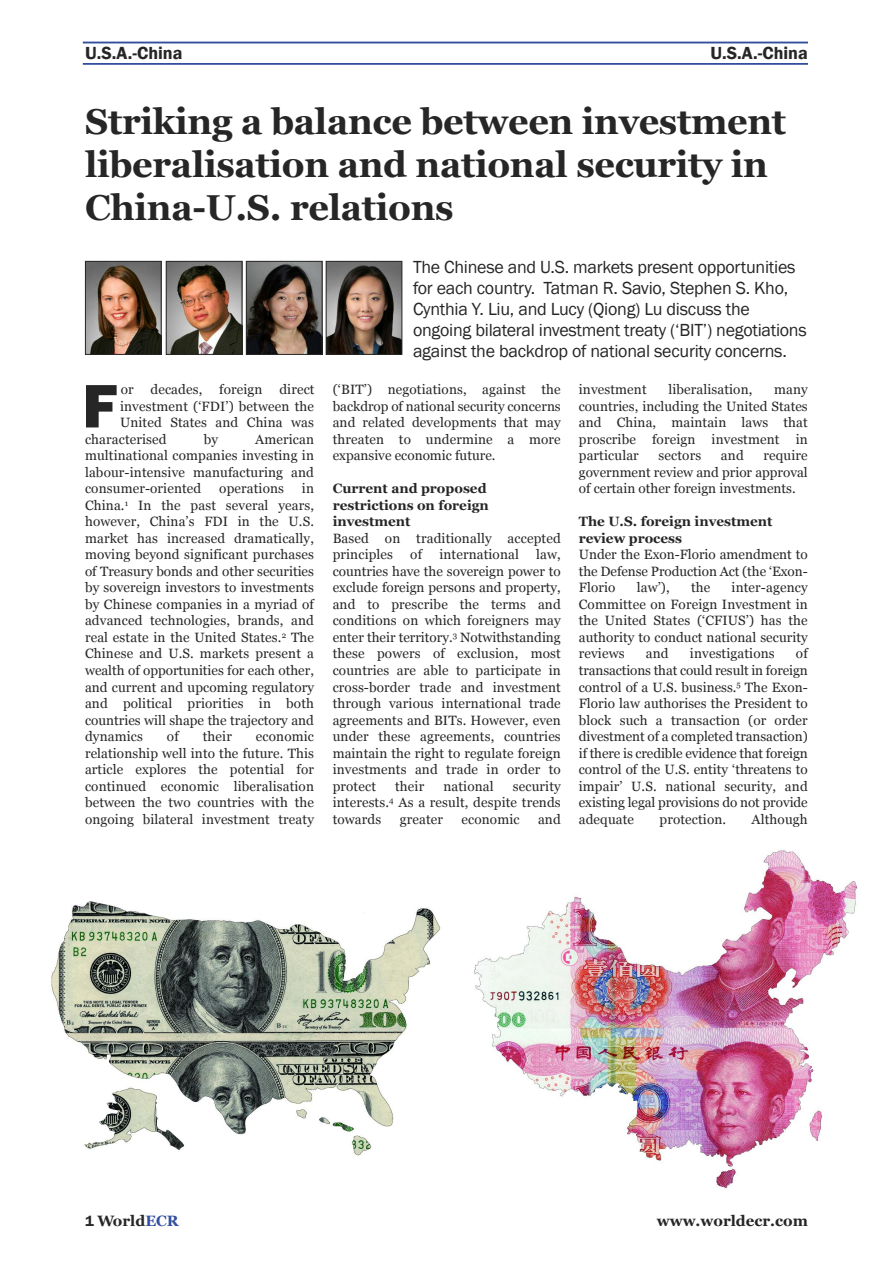
<style>
.page{position:relative;width:893px;height:1263px;background:#fff}
.page>*{position:absolute;margin:0;border:0;box-sizing:border-box;transform-origin:0 0}
.t1{font:800 63.6px "Franklin Gothic";color:#272627}
.t2{font:700 36px/43.2px "Georgia";letter-spacing:-.01em;color:#272627}
.t3{font:18px/21px "Franklin Gothic";letter-spacing:-.015em;color:#272627}
.t4{font:600 18px "Franklin Gothic";color:#272627}
.t5{font:700 15px "Georgia";color:#272627}
.t6{font:13.5px/16.5px "Georgia";letter-spacing:.01em;color:#272627;text-align:justify}
.t7{font:700 13.5px/16.5px "Georgia";color:#272627}
.s1{font-family:"Franklin Gothic";font-weight:600}
.s2{color:#324f9f}
</style>
<div class="page">
<hr style="left:83px;top:42px;width:725px;height:1px;background:#324f9f">
<hr style="left:83px;top:63px;width:725px;height:2px;background:#324f9f">
<img style="left:87px;top:263px;width:73px;height:90px">
<div style="left:85px;top:261px;width:77px;height:94px;border:1px solid #272627"></div>
<img style="left:168px;top:263px;width:72px;height:90px">
<div style="left:166px;top:261px;width:76px;height:94px;border:1px solid #272627"></div>
<img style="left:248px;top:263px;width:72px;height:90px">
<div style="left:246px;top:261px;width:76px;height:94px;border:1px solid #272627"></div>
<img style="left:328px;top:263px;width:72px;height:90px">
<div style="left:326px;top:261px;width:76px;height:94px;border:1px solid #272627"></div>
<img style="left:51px;top:849px;width:807px;height:340px">
<h3 class="t4" style="left:85px;top:42px;width:99px">U.S.A.-China</h3>
<h3 class="t4" style="left:710px;top:42px;width:99px">U.S.A.-China</h3>
<h2 class="t2" style="left:85px;top:99px;width:703px">Striking a balance between investment liberalisation and national security in<br>China-U.S. relations</h2>
<p class="t3" style="left:413px;top:256px;width:395px">The Chinese and U.S. markets present opportunities for each country. Tatman R. Savio, Stephen S. Kho, Cynthia Y. Liu, and Lucy (Qiong) Lu discuss the ongoing bilateral investment treaty (‘BIT’) negotiations against the backdrop of national security concerns.</p>
<p class="t6" style="left:579px;top:381px;width:69px">investment</p>
<p class="t6" style="left:668px;top:381px;width:86px">liberalisation,</p>
<p class="t6" style="left:333px;top:381px;width:230px">(‘BIT’) negotiations, against the backdrop of national security concerns and related developments that may threaten to undermine a more expansive economic future.</p>
<p class="t7" style="left:333px;top:480px;width:158px">Current and proposed restrictions on foreign investment</p>
<p class="t6" style="left:333px;top:530px;width:230px">Based on traditionally accepted principles</p>
<h1 class="t1" style="left:82px;top:369px;width:36px">F</h1>
<p class="t6" style="left:121px;top:381px;width:195px">or decades, foreign direct</p>
<p class="t6" style="left:579px;top:381px;width:230px;text-indent:195px">many countries, including the United States and China, maintain laws that proscribe foreign investment in particular</p>
<p class="t6" style="left:120px;top:398px;width:195px">investment (‘FDI’) between the</p>
<p class="t6" style="left:120px;top:414px;width:195px">United States and China was</p>
<p class="t6" style="left:85px;top:431px;width:83px">characterised</p>
<p class="t6" style="left:204px;top:431px;width:16px">by</p>
<p class="t6" style="left:85px;top:431px;width:230px;text-indent:170px">American multinational companies investing in labour-intensive manufacturing and consumer-oriented</p>
<p class="t6" style="left:659px;top:447px;width:44px">sectors</p>
<p class="t6" style="left:721px;top:447px;width:24px">and</p>
<p class="t6" style="left:579px;top:447px;width:230px;text-indent:185px">require government review and prior approval of certain other foreign investments.</p>
<p class="t7" style="left:579px;top:513px;width:195px">The U.S. foreign investment review process</p>
<p class="t6" style="left:579px;top:546px;width:230px">Under the Exon-Florio amendment to the Defense Production Act (the ‘Exon-Florio</p>
<p class="t6" style="left:85px;top:480px;width:230px;text-indent:217px">in China.<sup>1</sup> In the past several years, however, China’s FDI in the U.S. market has increased dramatically, moving beyond significant purchases of Treasury bonds and other securities by sovereign investors to investments by Chinese companies in a myriad of advanced technologies, brands, and real estate in the United States.<sup>2</sup> The Chinese and U.S. markets present a wealth of opportunities for each other, and current and upcoming regulatory and political priorities in both countries will shape the trajectory and dynamics</p>
<p class="t6" style="left:219px;top:480px;width:66px">operations</p>
<p class="t6" style="left:333px;top:546px;width:230px;text-indent:203px">law, countries have the sovereign power to exclude foreign persons and property, and to prescribe the terms and conditions on which foreigners may enter their territory.<sup>3</sup> Notwithstanding these powers of exclusion, most countries are able to participate in cross-border trade and investment through various international trade agreements and BITs. However, even under these agreements, countries maintain the right to regulate foreign investments and trade in order to protect</p>
<p class="t6" style="left:410px;top:546px;width:13px">of</p>
<p class="t6" style="left:439px;top:546px;width:81px">international</p>
<p class="t6" style="left:637px;top:579px;width:35px">law’),</p>
<p class="t6" style="left:691px;top:579px;width:21px">the</p>
<p class="t6" style="left:579px;top:579px;width:230px;text-indent:153px">inter-agency Committee on Foreign Investment in the United States (‘CFIUS’) has the authority to conduct national security reviews</p>
<p class="t6" style="left:579px;top:645px;width:230px;text-indent:217px">of transactions that could result in foreign control of a U.S. business.<sup>5</sup> The Exon-Florio law authorises the President to block such a transaction (or order divestment of a completed transaction) if there is credible evidence that foreign control of the U.S. entity ‘threatens to impair’ U.S. national security, and existing legal provisions do not provide adequate</p>
<p class="t6" style="left:646px;top:645px;width:24px">and</p>
<p class="t6" style="left:690px;top:645px;width:86px">investigations</p>
<p class="t6" style="left:167px;top:728px;width:13px">of</p>
<p class="t6" style="left:203px;top:728px;width:31px">their</p>
<p class="t6" style="left:85px;top:728px;width:230px;text-indent:171px">economic relationship well into the future. This article explores the potential for continued economic liberalisation between the two countries with the ongoing bilateral investment treaty</p>
<p class="t6" style="left:395px;top:777px;width:31px">their</p>
<p class="t6" style="left:443px;top:777px;width:52px">national</p>
<p class="t6" style="left:333px;top:777px;width:230px;text-indent:180px">security interests.<sup>4</sup> As a result, despite trends towards</p>
<p class="t6" style="left:659px;top:810px;width:68px">protection.</p>
<p class="t6" style="left:752px;top:810px;width:58px">Although</p>
<p class="t6" style="left:400px;top:810px;width:45px">greater</p>
<p class="t6" style="left:461px;top:810px;width:60px">economic</p>
<p class="t6" style="left:538px;top:810px;width:24px">and</p>
<p class="t5" style="left:85px;top:1212px;width:95px"><span class="s1">1</span> World<span class="s2">ECR</span></p>
<p class="t5" style="left:657px;top:1212px;width:153px">www.worldecr.com</p>
</div>
